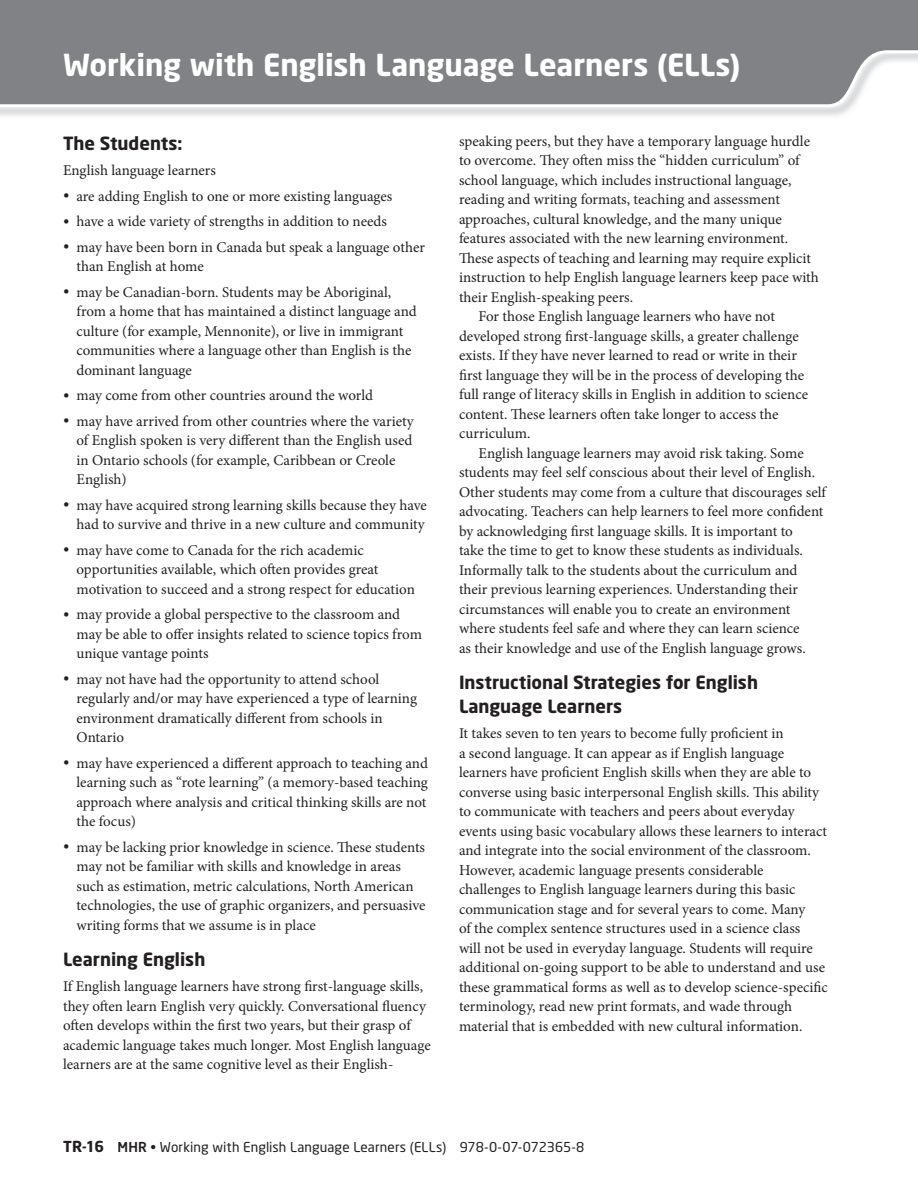
<style>
.page{position:relative;width:918px;height:1188px;background:#fff}
.page>*{position:absolute;margin:0;border:0;box-sizing:border-box;transform-origin:0 0}
.t1{font:700 30px "Neo Sans";color:#fff}
.t2{font:700 18px/24px "Neo Sans";color:#231f20}
.t3{font:15px/19.5px "Minion Pro";color:#231f20}
.t4{font:13.5px "Neo Sans";letter-spacing:.005em;color:#231f20}
.s1{font-size:16.5px}
.s2{font-weight:700;font-size:15px}
.s3{font-weight:500}
</style>
<div class="page">
<div style="left:0;top:0;width:918px;height:48px;background:#808285"></div>
<svg style="left:0;top:49px;width:918px;height:60px;background:#909295"></svg>
<h1 class="t1" style="left:63px;top:52px;width:679px">Working with English Language Learners (ELLs)</h1>
<p class="t2" style="left:63px;top:133px;width:121px">The Students:</p>
<p class="t3" style="left:63px;top:162px;width:154px">English language learners</p>
<p class="t3" style="left:63px;top:187px;width:331px"><span class="s1">•</span> are adding English to one or more existing languages</p>
<p class="t3" style="left:63px;top:213px;width:326px"><span class="s1">•</span> have a wide variety of strengths in addition to needs</p>
<p class="t3" style="left:76px;top:238px;width:350px;text-indent:-14px"><span class="s1">•</span> may have been born in Canada but speak a language other than English at home</p>
<p class="t3" style="left:76px;top:283px;width:342px;text-indent:-14px"><span class="s1">•</span> may be Canadian-born. Students may be Aboriginal, from a home that has maintained a distinct language and culture (for example, Mennonite), or live in immigrant communities where a language other than English is the dominant language</p>
<p class="t3" style="left:63px;top:387px;width:312px"><span class="s1">•</span> may come from other countries around the world</p>
<p class="t3" style="left:76px;top:412px;width:339px;text-indent:-14px"><span class="s1">•</span> may have arrived from other countries where the variety of English spoken is very different than the English used in Ontario schools (for example, Caribbean or Creole English)</p>
<p class="t3" style="left:63px;top:496px;width:365px;text-align:right"><span class="s1">•</span> may have acquired strong learning skills because they have had to survive and thrive in a new culture and community</p>
<p class="t3" style="left:76px;top:541px;width:340px;text-indent:-14px"><span class="s1">•</span> may have come to Canada for the rich academic opportunities available, which often provides great motivation to succeed and a strong respect for education</p>
<p class="t3" style="left:76px;top:606px;width:347px;text-indent:-14px"><span class="s1">•</span> may provide a global perspective to the classroom and may be able to offer insights related to science topics from unique vantage points</p>
<p class="t3" style="left:76px;top:670px;width:342px;text-indent:-14px"><span class="s1">•</span> may not have had the opportunity to attend school regularly and/or may have experienced a type of learning environment dramatically different from schools in Ontario</p>
<p class="t3" style="left:76px;top:754px;width:353px;text-align:justify;text-indent:-14px"><span class="s1">•</span> may have experienced a different approach to teaching and learning such as “rote learning” (a memory-based teaching approach where analysis and critical thinking skills are not the focus)</p>
<p class="t3" style="left:76px;top:838px;width:351px;text-indent:-14px"><span class="s1">•</span> may be lacking prior knowledge in science. These students may not be familiar with skills and knowledge in areas such as estimation, metric calculations, North American technologies, the use of graphic organizers, and persuasive writing forms that we assume is in place</p>
<p class="t2" style="left:63px;top:949px;width:144px">Learning English</p>
<p class="t3" style="left:63px;top:978px;width:369px">If English language learners have strong first-language skills, they often learn English very quickly. Conversational fluency often develops within the first two years, but their grasp of academic language takes much longer. Most English language learners are at the same cognitive level as their English-</p>
<p class="t3" style="left:459px;top:133px;width:353px">speaking peers, but they have a temporary language hurdle</p>
<p class="t3" style="left:459px;top:152px;width:342px">to overcome. They often miss the “hidden curriculum” of</p>
<p class="t3" style="left:459px;top:172px;width:334px">school language, which includes instructional language,</p>
<p class="t3" style="left:459px;top:191px;width:323px">reading and writing formats, teaching and assessment</p>
<p class="t3" style="left:459px;top:211px;width:324px">approaches, cultural knowledge, and the many unique</p>
<p class="t3" style="left:459px;top:230px;width:331px">features associated with the new learning environment.</p>
<p class="t3" style="left:459px;top:250px;width:353px">These aspects of teaching and learning may require explicit</p>
<p class="t3" style="left:459px;top:269px;width:361px">instruction to help English language learners keep pace with</p>
<p class="t3" style="left:459px;top:289px;width:176px">their English-speaking peers.</p>
<p class="t3" style="left:478px;top:308px;width:298px">For those English language learners who have not</p>
<p class="t3" style="left:459px;top:328px;width:341px">developed strong first-language skills, a greater challenge</p>
<p class="t3" style="left:459px;top:347px;width:339px">exists. If they have never learned to read or write in their</p>
<p class="t3" style="left:459px;top:367px;width:347px">first language they will be in the process of developing the</p>
<p class="t3" style="left:459px;top:386px;width:351px">full range of literacy skills in English in addition to science</p>
<p class="t3" style="left:459px;top:406px;width:321px">content. These learners often take longer to access the</p>
<p class="t3" style="left:459px;top:425px;width:73px">curriculum.</p>
<p class="t3" style="left:479px;top:445px;width:327px">English language learners may avoid risk taking. Some</p>
<p class="t3" style="left:459px;top:464px;width:358px">students may feel self conscious about their level of English.</p>
<p class="t3" style="left:459px;top:484px;width:368px">Other students may come from a culture that discourages self</p>
<p class="t3" style="left:459px;top:503px;width:366px">advocating. Teachers can help learners to feel more confident</p>
<p class="t3" style="left:459px;top:523px;width:335px">by acknowledging first language skills. It is important to</p>
<p class="t3" style="left:459px;top:542px;width:345px">take the time to get to know these students as individuals.</p>
<p class="t3" style="left:459px;top:562px;width:340px">Informally talk to the students about the curriculum and</p>
<p class="t3" style="left:459px;top:581px;width:341px">their previous learning experiences. Understanding their</p>
<p class="t3" style="left:459px;top:601px;width:333px">circumstances will enable you to create an environment</p>
<p class="t3" style="left:459px;top:620px;width:342px">where students feel safe and where they can learn science</p>
<p class="t3" style="left:459px;top:640px;width:348px">as their knowledge and use of the English language grows.</p>
<p class="t2" style="left:459px;top:672px;width:301px">Instructional Strategies for English<br>Language Learners</p>
<p class="t3" style="left:459px;top:725px;width:370px">It takes seven to ten years to become fully proficient in<br>a second language. It can appear as if English language learners have proficient English skills when they are able to converse using basic interpersonal English skills. This ability to communicate with teachers and peers about everyday events using basic vocabulary allows these learners to interact and integrate into the social environment of the classroom.<br>However, academic language presents considerable challenges to English language learners during this basic communication stage and for several years to come. Many<br>of the complex sentence structures used in a science class<br>will not be used in everyday language. Students will require additional on-going support to be able to understand and use these grammatical forms as well as to develop science-specific terminology, read new print formats, and wade through material that is embedded with new cultural information.</p>
<p class="t4" style="left:63px;top:1142px;width:523px"><span class="s2">TR-16</span> <span class="s3">MHR</span> • Working with English Language Learners (ELLs) 978-0-07-072365-8</p>
</div>
